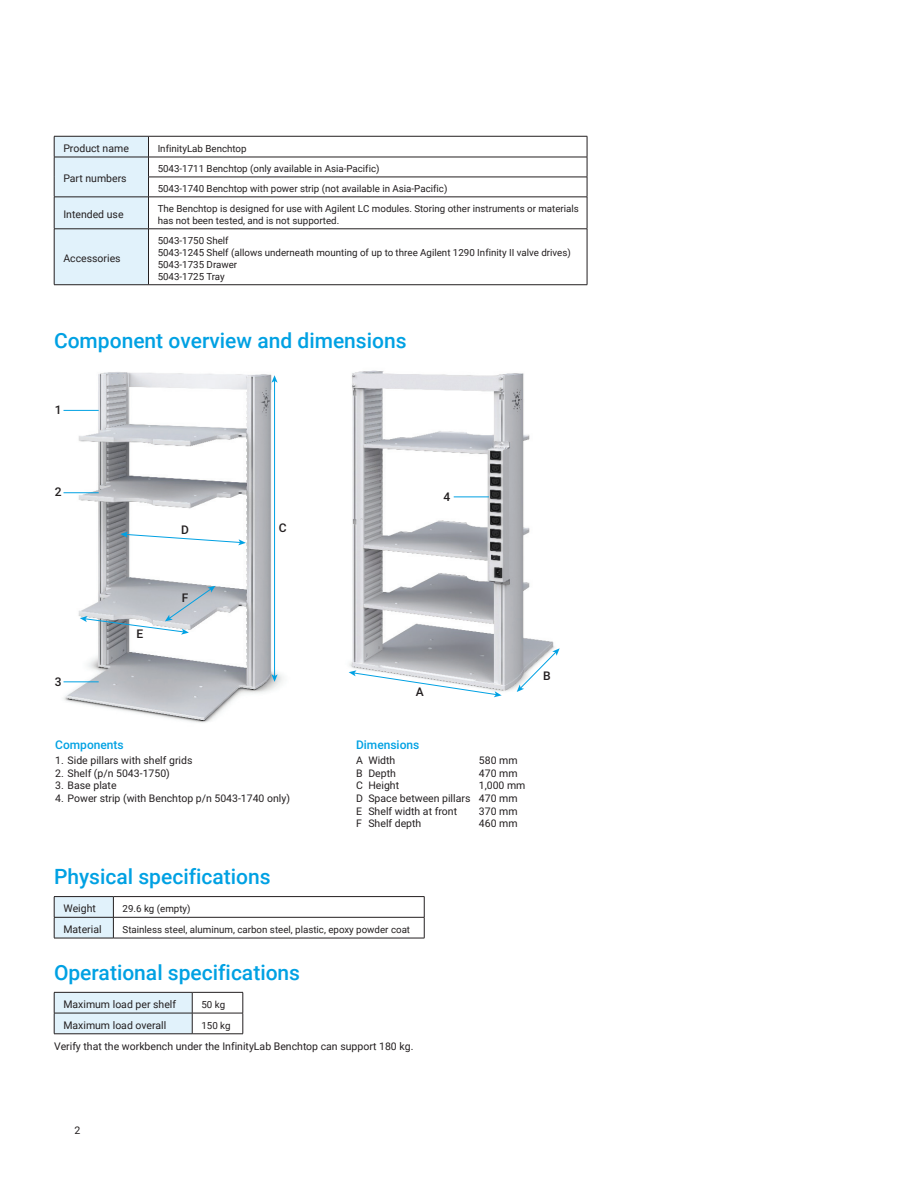
<style>
.page{position:relative;width:918px;height:1188px;background:#fff}
.page>*{position:absolute;margin:0;border:0;box-sizing:border-box;transform-origin:0 0}
.Header_1{font:500 21px "Roboto";color:#00a1e3}
.t1{font:500 12px "Roboto";color:#00a1e3}
.t2{font:500 12px "Roboto";color:#231f20}
.Table_text{font:10.5px/12.6px "Roboto";color:#231f20}
.Table_text_small_FL{font:9.75px/12px "Roboto";color:#231f20}
</style>
<div class="page">
<hr style="left:54px;top:896px;width:59px;height:1px;background:#231f20">
<hr style="left:113px;top:917px;width:311px;height:1px;background:#231f20">
<hr style="left:54px;top:938px;width:59px;height:1px;background:#231f20">
<hr style="left:113px;top:896px;width:311px;height:1px;background:#231f20">
<svg style="left:54px;top:897px;width:60px;height:41px;background:#d4e4ec"></svg>
<svg style="left:424px;top:897px;width:1px;height:41px"></svg>
<hr style="left:113px;top:938px;width:311px;height:1px;background:#231f20">
<hr style="left:148px;top:177px;width:439px;height:1px;background:#231f20">
<hr style="left:148px;top:197px;width:439px;height:1px;background:#231f20">
<hr style="left:148px;top:229px;width:439px;height:1px;background:#231f20">
<hr style="left:148px;top:136px;width:439px;height:1px;background:#231f20">
<hr style="left:148px;top:157px;width:439px;height:1px;background:#231f20">
<div style="left:54px;top:136px;width:95px;height:149px;background:#e1f2fb"></div>
<svg style="left:587px;top:136px;width:1px;height:61px"></svg>
<hr style="left:148px;top:197px;width:1px;height:32px;background:#231f20">
<hr style="left:587px;top:197px;width:1px;height:32px;background:#231f20">
<hr style="left:148px;top:229px;width:1px;height:56px;background:#231f20">
<hr style="left:587px;top:229px;width:1px;height:56px;background:#231f20">
<hr style="left:148px;top:284px;width:439px;height:1px;background:#231f20">
<img style="left:63px;top:372px;width:220px;height:351px">
<img style="left:348px;top:370px;width:207px;height:328px">
<hr style="left:64px;top:410px;width:35px;height:1px;background:#00a1e3">
<hr style="left:454px;top:497px;width:35px;height:1px;background:#00a1e3">
<hr style="left:64px;top:492px;width:35px;height:1px;background:#00a1e3">
<hr style="left:64px;top:681px;width:35px;height:1px;background:#00a1e3">
<hr style="left:274px;top:381px;width:1px;height:296px;background:#00a1e3">
<svg style="left:272px;top:375px;width:6px;height:8px"></svg>
<svg style="left:272px;top:674px;width:6px;height:8px"></svg>
<svg style="left:120px;top:532px;width:126px;height:13px"></svg>
<svg style="left:517px;top:648px;width:43px;height:44px"></svg>
<svg style="left:80px;top:586px;width:135px;height:49px"></svg>
<svg style="left:349px;top:670px;width:153px;height:27px"></svg>
<hr style="left:192px;top:1013px;width:51px;height:1px;background:#231f20">
<hr style="left:192px;top:992px;width:51px;height:1px;background:#231f20">
<svg style="left:243px;top:993px;width:1px;height:41px"></svg>
<svg style="left:54px;top:992px;width:139px;height:42px;background:#d3e2eb"></svg>
<hr style="left:54px;top:1034px;width:138px;height:1px;background:#231f20">
<hr style="left:192px;top:1034px;width:51px;height:1px;background:#231f20">
<p class="Table_text" style="left:63px;top:142px;width:67px">Product name</p>
<p class="Table_text_small_FL" style="left:158px;top:142px;width:90px">InfinityLab Benchtop</p>
<p class="Table_text" style="left:63px;top:172px;width:65px">Part numbers</p>
<p class="Table_text_small_FL" style="left:158px;top:162px;width:223px">5043-1711 Benchtop (only available in Asia-Pacific)</p>
<p class="Table_text_small_FL" style="left:158px;top:182px;width:291px">5043-1740 Benchtop with power strip (not available in Asia-Pacific)</p>
<p class="Table_text" style="left:63px;top:208px;width:62px">Intended use</p>
<p class="Table_text_small_FL" style="left:158px;top:202px;width:423px">The Benchtop is designed for use with Agilent LC modules. Storing other instruments or materials has not been tested, and is not supported.</p>
<p class="Table_text" style="left:63px;top:252px;width:59px">Accessories</p>
<p class="Table_text_small_FL" style="left:158px;top:234px;width:415px">5043-1750 Shelf<br>5043-1245 Shelf (allows underneath mounting of up to three Agilent 1290 Infinity II valve drives)<br>5043-1735 Drawer<br>5043-1725 Tray</p>
<p class="Header_1" style="left:54px;top:326px;width:354px">Component overview and dimensions</p>
<p class="t2" style="left:55px;top:405px;width:8px">1</p>
<p class="t2" style="left:55px;top:488px;width:8px">2</p>
<p class="t2" style="left:181px;top:525px;width:9px">D</p>
<p class="t2" style="left:279px;top:523px;width:9px">C</p>
<p class="t2" style="left:444px;top:492px;width:8px">4</p>
<p class="t2" style="left:55px;top:677px;width:8px">3</p>
<p class="t2" style="left:137px;top:629px;width:8px">E</p>
<p class="t2" style="left:182px;top:593px;width:8px">F</p>
<p class="t2" style="left:416px;top:687px;width:9px">A</p>
<p class="t1" style="left:55px;top:740px;width:70px">Components</p>
<p class="t1" style="left:356px;top:740px;width:65px">Dimensions</p>
<p class="Table_text" style="left:55px;top:755px;width:139px">1. Side pillars with shelf grids</p>
<p class="Table_text" style="left:55px;top:768px;width:116px">2. Shelf (p/n 5043-1750)</p>
<p class="Table_text" style="left:55px;top:780px;width:63px">3. Base plate</p>
<p class="Table_text" style="left:55px;top:793px;width:237px">4. Power strip (with Benchtop p/n 5043-1740 only)</p>
<p class="Table_text" style="left:356px;top:755px;width:41px">A Width</p>
<p class="Table_text" style="left:479px;top:755px;width:40px">580 mm</p>
<p class="Table_text" style="left:356px;top:768px;width:41px">B Depth</p>
<p class="Table_text" style="left:479px;top:768px;width:40px">470 mm</p>
<p class="Table_text" style="left:356px;top:780px;width:45px">C Height</p>
<p class="Table_text" style="left:356px;top:780px;width:171px;text-indent:123px">1,000 mm<br>D Space between pillars 470 mm<br>E Shelf width at front</p>
<p class="Table_text" style="left:479px;top:805px;width:40px">370 mm</p>
<p class="Table_text" style="left:356px;top:818px;width:67px">F Shelf depth</p>
<p class="Table_text" style="left:479px;top:818px;width:40px">460 mm</p>
<p class="Header_1" style="left:54px;top:862px;width:218px">Physical specifications</p>
<p class="Table_text" style="left:63px;top:902px;width:34px">Weight</p>
<p class="Table_text_small_FL" style="left:123px;top:902px;width:69px">29.6 kg (empty)</p>
<p class="Table_text" style="left:63px;top:923px;width:40px">Material</p>
<p class="Table_text_small_FL" style="left:123px;top:923px;width:289px">Stainless steel, aluminum, carbon steel, plastic, epoxy powder coat</p>
<p class="Header_1" style="left:54px;top:957px;width:248px">Operational specifications</p>
<p class="Table_text" style="left:63px;top:998px;width:114px">Maximum load per shelf</p>
<p class="Table_text_small_FL" style="left:201px;top:998px;width:25px">50 kg</p>
<p class="Table_text" style="left:63px;top:1019px;width:104px">Maximum load overall</p>
<p class="Table_text_small_FL" style="left:201px;top:1019px;width:31px">150 kg</p>
<p class="Table_text" style="left:54px;top:1040px;width:361px">Verify that the workbench under the InfinityLab Benchtop can support 180 kg.</p>
<p class="t2" style="left:543px;top:671px;width:9px">B</p>
<p class="Table_text" style="left:75px;top:1124px;width:7px">2</p>
</div>
